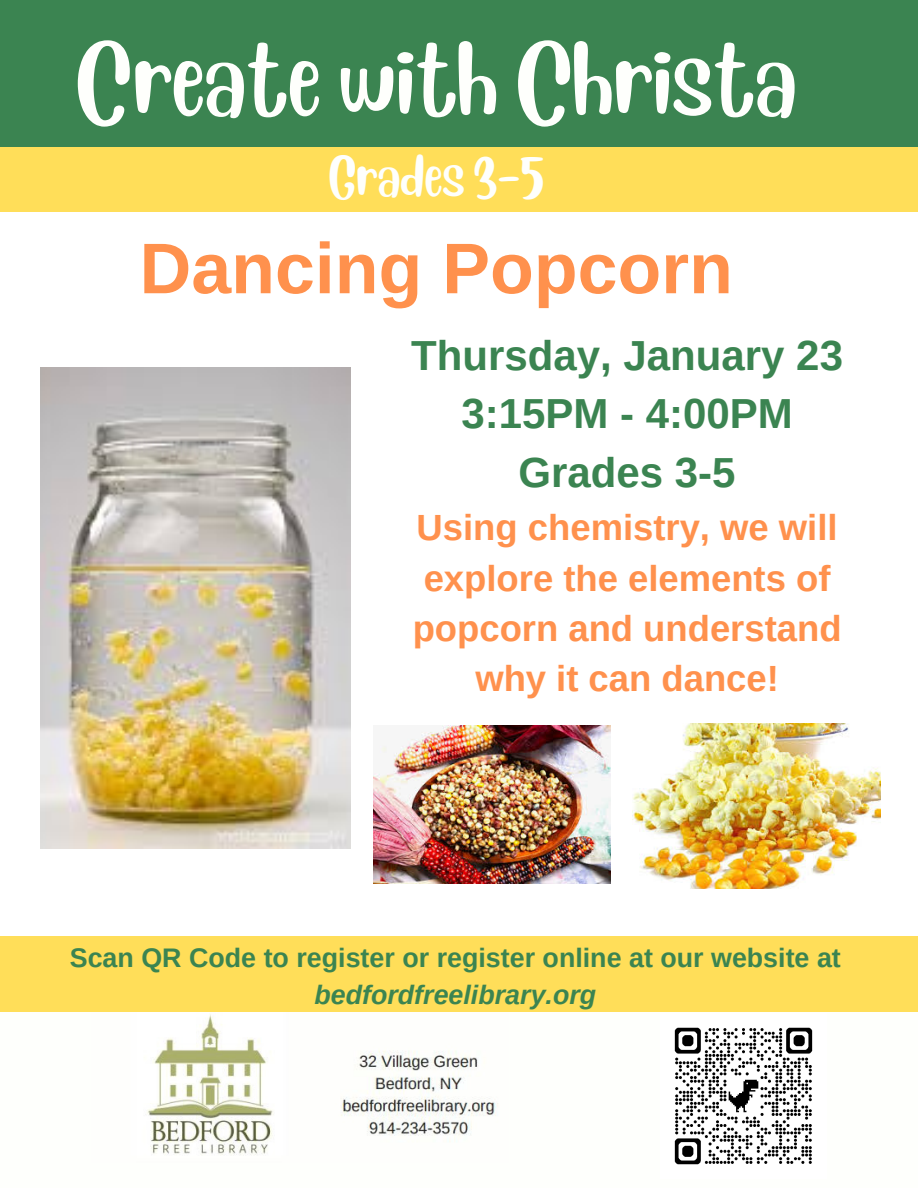
<style>
.page{position:relative;width:918px;height:1188px;background:#fff}
.page>*{position:absolute;margin:0;border:0;box-sizing:border-box;transform-origin:0 0}
.t1{font:72px "Blueberry";color:#fefffc}
.t2{font:700 71.7px "Arimo";color:#ff914d}
.t3{font:700 42px/58.5px "Arimo";color:#3b8451;text-align:center}
.t4{font:39.45px "Blueberry";color:#fefffc}
.t5{font:700 36.45px/50.4px "Arimo";color:#ff914d;text-align:center}
.t6{font:700 26.85px "Arimo";color:#3b8451}
.t7{font:italic 700 26.85px "Arimo";color:#3b8451}
</style>
<div class="page">
<div style="left:0;top:0;width:918px;height:147px;background:#3b8451"></div>
<img style="left:147px;top:1014px;width:351px;height:141px">
<div style="left:0;top:147px;width:918px;height:65px;background:#ffde59"></div>
<div style="left:0;top:937px;width:918px;height:75px;background:#ffde59"></div>
<img style="left:40px;top:368px;width:311px;height:480px">
<img style="left:373px;top:725px;width:238px;height:159px">
<img style="left:633px;top:723px;width:247px;height:165px">
<img style="left:674px;top:1027px;width:139px;height:138px">
<h5 class="t1" style="left:76px;top:28px;width:722px">Create with Christa</h5>
<p class="t4" style="left:329px;top:149px;width:216px">Grades 3-5</p>
<p class="t2" style="left:140px;top:228px;width:595px">Dancing Popcorn</p>
<p class="t3" style="left:411px;top:326px;width:433px">Thursday, January 23<br>3:15PM - 4:00PM<br>Grades 3-5</p>
<p class="t5" style="left:413px;top:502px;width:430px">Using chemistry, we will explore the elements of popcorn and understand why it can dance!</p>
<p class="t6" style="left:70px;top:943px;width:773px">Scan QR Code to register or register online at our website at</p>
<p class="t7" style="left:314px;top:980px;width:283px">bedfordfreelibrary.org</p>
</div>
